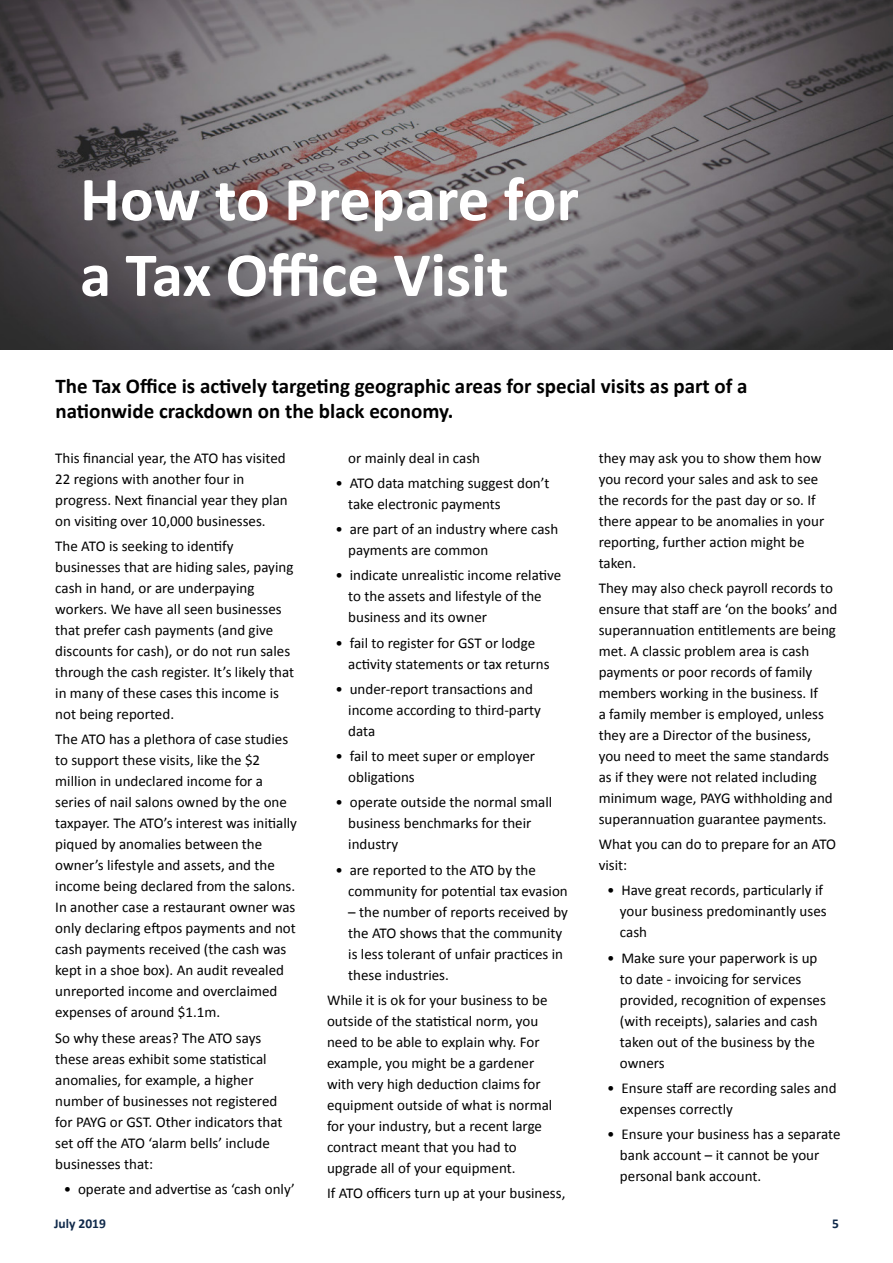
<style>
.page{position:relative;width:893px;height:1263px;background:#fff}
.page>*{position:absolute;margin:0;border:0;box-sizing:border-box;transform-origin:0 0}
.t1{font:700 63px/75.6px "Calibri";color:#fff}
.t2{font:700 21px/25.2px "Calibri";color:#000}
.t3{font:15px/21px "Calibri";color:#000}
.t4{font:700 13.5px "Calibri";color:#0f294a}
</style>
<div class="page">
<img style="left:0;top:0;width:893px;height:349px">
<h1 class="t1" style="left:80px;top:161px;width:500px">How to Prepare for a Tax Office Visit</h1>
<h2 class="t2" style="left:55px;top:373px;width:694px">The Tax Office is actively targeting geographic areas for special visits as part of a nationwide crackdown on the black economy.</h2>
<p class="t3" style="left:55px;top:447px;width:234px">This financial year, the ATO has visited 22 regions with another four in progress. Next financial year they plan on visiting over 10,000 businesses.</p>
<p class="t3" style="left:55px;top:535px;width:240px">The ATO is seeking to identify businesses that are hiding sales, paying cash in hand, or are underpaying workers. We have all seen businesses that prefer cash payments (and give discounts for cash), or do not run sales through the cash register. It’s likely that in many of these cases this income is not being reported.</p>
<p class="t3" style="left:55px;top:729px;width:243px">The ATO has a plethora of case studies to support these visits, like the $2 million in undeclared income for a series of nail salons owned by the one taxpayer. The ATO’s interest was initially piqued by anomalies between the owner’s lifestyle and assets, and the income being declared from the salons.<br>In another case a restaurant owner was only declaring eftpos payments and not cash payments received (the cash was kept in a shoe box). An audit revealed unreported income and overclaimed expenses of around $1.1m.</p>
<p class="t3" style="left:55px;top:1027px;width:229px">So why these areas? The ATO says these areas exhibit some statistical anomalies, for example, a higher number of businesses not registered for PAYG or GST. Other indicators that set off the ATO ‘alarm bells’ include businesses that:</p>
<p class="t3" style="left:64px;top:1178px;width:233px">• operate and advertise as ‘cash only’</p>
<p class="t3" style="left:599px;top:447px;width:227px">they may ask you to show them how you record your sales and ask to see the records for the past day or so. If there appear to be anomalies in your reporting, further action might be taken.</p>
<p class="t3" style="left:599px;top:577px;width:240px">They may also check payroll records to ensure that staff are ‘on the books’ and superannuation entitlements are being met. A classic problem area is cash payments or poor records of family members working in the business. If<br>a family member is employed, unless they are a Director of the business,<br>you need to meet the same standards as if they were not related including minimum wage, PAYG withholding and superannuation guarantee payments.</p>
<p class="t3" style="left:599px;top:834px;width:239px">What you can do to prepare for an ATO visit:</p>
<p class="t3" style="left:620px;top:880px;width:208px;text-indent:-13px">• Have great records, particularly if your business predominantly uses cash</p>
<p class="t3" style="left:620px;top:947px;width:207px;text-indent:-13px">• Make sure your paperwork is up to date - invoicing for services provided, recognition of expenses (with receipts), salaries and cash taken out of the business by the owners</p>
<p class="t3" style="left:620px;top:1077px;width:218px;text-indent:-13px">• Ensure staff are recording sales and expenses correctly</p>
<p class="t3" style="left:620px;top:1124px;width:222px;text-indent:-13px">• Ensure your business has a separate bank account – it cannot be your personal bank account.</p>
<p class="t3" style="left:348px;top:447px;width:133px">or mainly deal in cash</p>
<p class="t3" style="left:348px;top:472px;width:203px;text-indent:-13px">• ATO data matching suggest don’t take electronic payments</p>
<p class="t3" style="left:348px;top:519px;width:212px;text-indent:-13px">• are part of an industry where cash payments are common</p>
<p class="t3" style="left:348px;top:565px;width:214px;text-indent:-13px">• indicate unrealistic income relative to the assets and lifestyle of the business and its owner</p>
<p class="t3" style="left:348px;top:632px;width:203px;text-indent:-13px">• fail to register for GST or lodge activity statements or tax returns</p>
<p class="t3" style="left:348px;top:678px;width:194px;text-indent:-13px">• under-report transactions and income according to third-party data</p>
<p class="t3" style="left:348px;top:746px;width:188px;text-indent:-13px">• fail to meet super or employer obligations</p>
<p class="t3" style="left:348px;top:792px;width:205px;text-indent:-13px">• operate outside the normal small business benchmarks for their industry</p>
<p class="t3" style="left:348px;top:859px;width:221px;text-indent:-13px">• are reported to the ATO by the community for potential tax evasion</p>
<p class="t3" style="left:348px;top:901px;width:221px">– the number of reports received by the ATO shows that the community is less tolerant of unfair practices in these industries.</p>
<p class="t3" style="left:327px;top:989px;width:227px">While it is ok for your business to be outside of the statistical norm, you need to be able to explain why. For example, you might be a gardener with very high deduction claims for equipment outside of what is normal for your industry, but a recent large contract meant that you had to upgrade all of your equipment.</p>
<p class="t3" style="left:327px;top:1183px;width:240px">If ATO officers turn up at your business,</p>
<p class="t4" style="left:54px;top:1215px;width:53px">July 2019</p>
<p class="t4" style="left:832px;top:1215px;width:8px">5</p>
</div>
